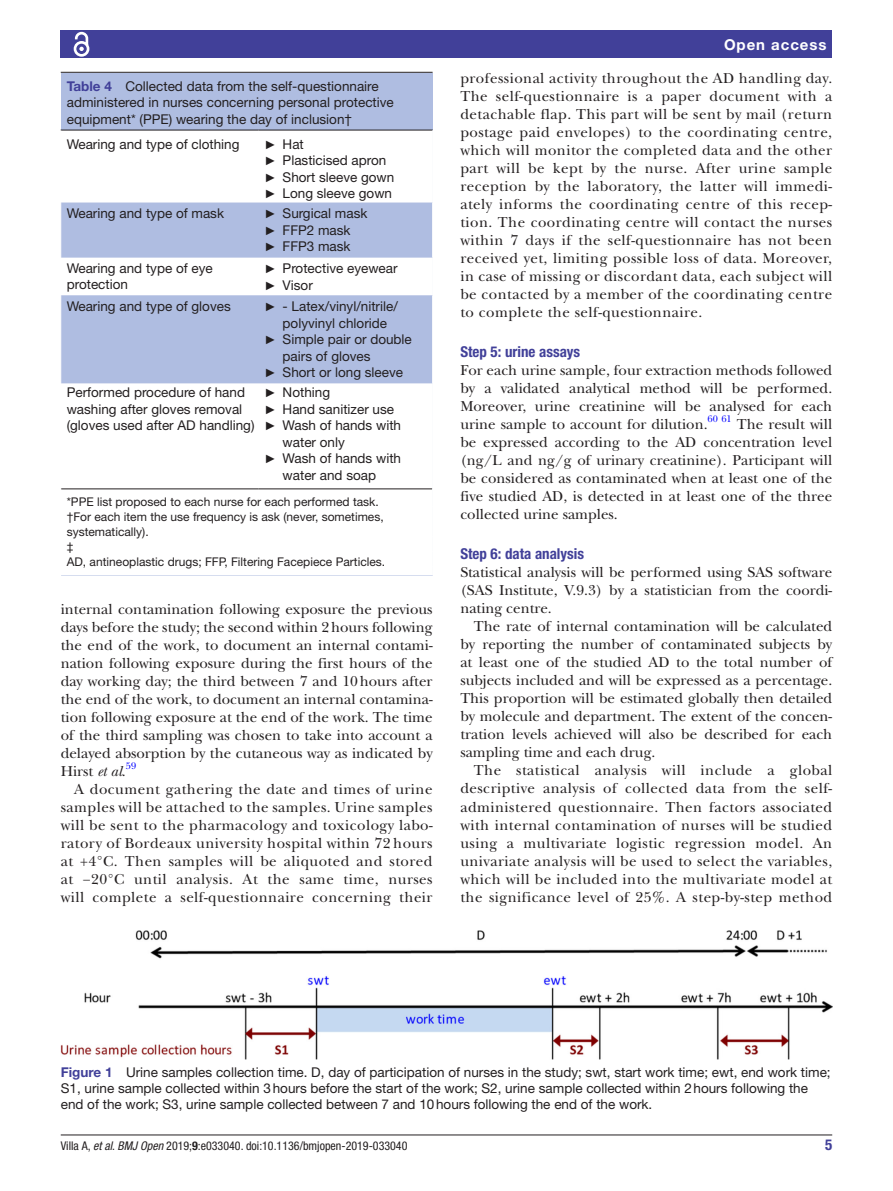
<style>
.page{position:relative;width:893px;height:1191px;background:#fff}
.page>*{position:absolute;margin:0;border:0;box-sizing:border-box;transform-origin:0 0}
.t1{font:15px/18px "New Baskerville";color:#231f20;text-align:justify}
.t2{font:700 condensed 15px "Helvetica Neue LT Std";color:#414099}
.t3{font:700 15px "Helvetica Neue LT Std";letter-spacing:.065em;color:#fff}
.t4{font:13.5px/16.5px "Helvetica Neue LT Std";color:#231f20}
.t5{font:12px/15px "Helvetica Neue LT Std";color:#231f20}
.t6{font:condensed 12px "Helvetica Neue LT Std";color:#231f20}
.t7{font:9.9px "New Baskerville";color:#00f}
.s1{font-weight:700;color:#414099}
.s2{font-family:"Arial";font-size:12px}
.s3{font-style:italic}
.s4{font-weight:700}
</style>
<div class="page">
<hr style="left:61px;top:1134px;width:771px;height:1px;background:#231f20">
<div style="left:61px;top:31px;width:771px;height:27px;background:#414099"></div>
<svg style="left:73px;top:31px;width:17px;height:26px"></svg>
<img style="left:61px;top:930px;width:771px;height:129px">
<div style="left:61px;top:73px;width:372px;height:502px;background:#afbde1"></div>
<hr style="left:61px;top:72px;width:372px;height:1px;background:#231f20">
<div style="left:61px;top:131px;width:371px;height:444px;background:#fff"></div>
<svg style="left:61px;top:203px;width:371px;height:180px"></svg>
<hr style="left:61px;top:130px;width:198px;height:1px;background:#231f20">
<hr style="left:259px;top:130px;width:174px;height:1px;background:#231f20">
<hr style="left:259px;top:488px;width:173px;height:1px;background:#231f20">
<hr style="left:61px;top:488px;width:198px;height:1px;background:#231f20">
<hr style="left:432px;top:130px;width:1px;height:73px;background:#fff">
<hr style="left:432px;top:203px;width:1px;height:54px;background:#fff">
<hr style="left:432px;top:257px;width:1px;height:38px;background:#fff">
<hr style="left:432px;top:295px;width:1px;height:88px;background:#fff">
<hr style="left:432px;top:383px;width:1px;height:106px;background:#fff">
<hr style="left:432px;top:489px;width:1px;height:86px;background:#fff">
<hr style="left:67px;top:506px;width:366px;height:1px;background:#fff">
<hr style="left:67px;top:536px;width:366px;height:1px;background:#fff">
<hr style="left:67px;top:551px;width:366px;height:1px;background:#fff">
<hr style="left:67px;top:566px;width:366px;height:1px;background:#fff">
<p class="t4" style="left:67px;top:77px;width:329px"><span class="s1">Table 4</span> Collected data from the self-questionnaire administered in nurses concerning personal protective equipment* (PPE) wearing the day of inclusion†</p>
<p class="t4" style="left:67px;top:135px;width:174px">Wearing and type of clothing</p>
<p class="t4" style="left:265px;top:135px;width:131px"><span class="s2">►</span> Hat<br><span class="s2">►</span> Plasticised apron <span class="s2">►</span> Short sleeve gown <span class="s2">►</span> Long sleeve gown</p>
<p class="t4" style="left:67px;top:205px;width:159px">Wearing and type of mask</p>
<p class="t4" style="left:265px;top:205px;width:104px"><span class="s2">►</span> Surgical mask <span class="s2">►</span> FFP2 mask<br><span class="s2">►</span> FFP3 mask</p>
<p class="t4" style="left:67px;top:260px;width:148px">Wearing and type of eye protection</p>
<p class="t4" style="left:265px;top:260px;width:134px"><span class="s2">►</span> Protective eyewear <span class="s2">►</span> Visor</p>
<p class="t4" style="left:67px;top:298px;width:165px">Wearing and type of gloves</p>
<p class="t4" style="left:265px;top:298px;width:135px"><span class="s2">►</span> - Latex/vinyl/nitrile/</p>
<p class="t4" style="left:283px;top:314px;width:106px">polyvinyl chloride</p>
<p class="t4" style="left:265px;top:331px;width:149px"><span class="s2">►</span> Simple pair or double</p>
<p class="t4" style="left:283px;top:347px;width:89px">pairs of gloves</p>
<p class="t4" style="left:265px;top:364px;width:140px"><span class="s2">►</span> Short or long sleeve</p>
<p class="t4" style="left:67px;top:384px;width:189px">Performed procedure of hand washing after gloves removal (gloves used after AD handling)</p>
<p class="t4" style="left:265px;top:384px;width:67px"><span class="s2">►</span> Nothing</p>
<p class="t4" style="left:265px;top:400px;width:131px"><span class="s2">►</span> Hand sanitizer use</p>
<p class="t4" style="left:265px;top:417px;width:138px"><span class="s2">►</span> Wash of hands with</p>
<p class="t4" style="left:283px;top:433px;width:64px">water only</p>
<p class="t4" style="left:265px;top:450px;width:138px"><span class="s2">►</span> Wash of hands with</p>
<p class="t4" style="left:283px;top:466px;width:95px">water and soap</p>
<p class="t5" style="left:67px;top:494px;width:320px">*PPE list proposed to each nurse for each performed task. †For each item the use frequency is ask (never, sometimes, systematically).<br>‡<br>AD, antineoplastic drugs; FFP, Filtering Facepiece Particles.</p>
<p class="t1" style="left:61px;top:600px;width:373px">internal contamination following exposure the previous days before the study; the second within 2hours following the end of the work, to document an internal contami&shy;nation following exposure during the first hours of the day working day; the third between 7 and 10hours after the end of the work, to document an internal contamina&shy;tion following exposure at the end of the work. The time of the third sampling was chosen to take into account a delayed absorption by the cutaneous way as indicated by Hirst <span class="s3">et al</span>.</p>
<p class="t7" style="left:126px;top:760px;width:12px">59</p>
<p class="t1" style="left:61px;top:780px;width:373px;text-indent:14px">A document gathering the date and times of urine samples will be attached to the samples. Urine samples will be sent to the pharmacology and toxicology labo&shy;ratory of Bordeaux university hospital within 72 hours at +4°C. Then samples will be aliquoted and stored at −20°C until analysis. At the same time, nurses will complete a self-questionnaire concerning their</p>
<p class="t3" style="left:724px;top:35px;width:104px">Open access</p>
<p class="t1" style="left:460px;top:69px;width:373px">professional activity throughout the AD handling day.<br>The self-questionnaire is a paper document with a detachable flap. This part will be sent by mail (return postage paid envelopes) to the coordinating centre, which will monitor the completed data and the other part will be kept by the nurse. After urine sample reception by the laboratory, the latter will immedi&shy;ately informs the coordinating centre of this recep&shy;tion. The coordinating centre will contact the nurses within 7 days if the self-questionnaire has not been received yet, limiting possible loss of data. Moreover, in case of missing or discordant data, each subject will be contacted by a member of the coordinating centre to complete the self-questionnaire.</p>
<p class="t2" style="left:460px;top:343px;width:121px">Step 5: urine assays</p>
<p class="t1" style="left:460px;top:361px;width:373px">For each urine sample, four extraction methods followed by a validated analytical method will be performed.<br>Moreover, urine creatinine will be analysed for each urine sample to account for dilution.<sup>60</sup> <sup>61</sup> The result will be expressed according to the AD concentration level (ng/L and ng/g of urinary creatinine). Participant will be considered as contaminated when at least one of the five studied AD, is detected in at least one of the three collected urine samples.</p>
<p class="t2" style="left:460px;top:544px;width:125px">Step 6: data analysis</p>
<p class="t1" style="left:460px;top:563px;width:373px">Statistical analysis will be performed using SAS software (SAS Institute, V.9.3) by a statistician from the coordi&shy;nating centre.</p>
<p class="t1" style="left:460px;top:617px;width:373px;text-indent:14px">The rate of internal contamination will be calculated by reporting the number of contaminated subjects by at least one of the studied AD to the total number of subjects included and will be expressed as a percentage.<br>This proportion will be estimated globally then detailed by molecule and department. The extent of the concen&shy;tration levels achieved will also be described for each sampling time and each drug.</p>
<p class="t1" style="left:460px;top:761px;width:373px;text-indent:14px">The statistical analysis will include a global descriptive analysis of collected data from the self&shy;administered questionnaire. Then factors associated with internal contamination of nurses will be studied using a multivariate logistic regression model. An univariate analysis will be used to select the variables, which will be included into the multivariate model at the significance level of 25%. A step-by-step method</p>
<p class="t4" style="left:61px;top:1063px;width:771px"><span class="s1">Figure 1</span> Urine samples collection time. D, day of participation of nurses in the study; swt, start work time; ewt, end work time;<br>S1, urine sample collected within 3hours before the start of the work; S2, urine sample collected within 2hours following the end of the work; S3, urine sample collected between 7 and 10hours following the end of the work.</p>
<p class="t6" style="left:61px;top:1138px;width:348px">Villa A, <span class="s3">et al</span>. <span class="s3">BMJ Open</span> 2019;<span class="s4">9</span>:e033040. doi:10.1136/bmjopen-2019-033040</p>
<p class="t2" style="left:825px;top:1135px;width:9px">5</p>
</div>
